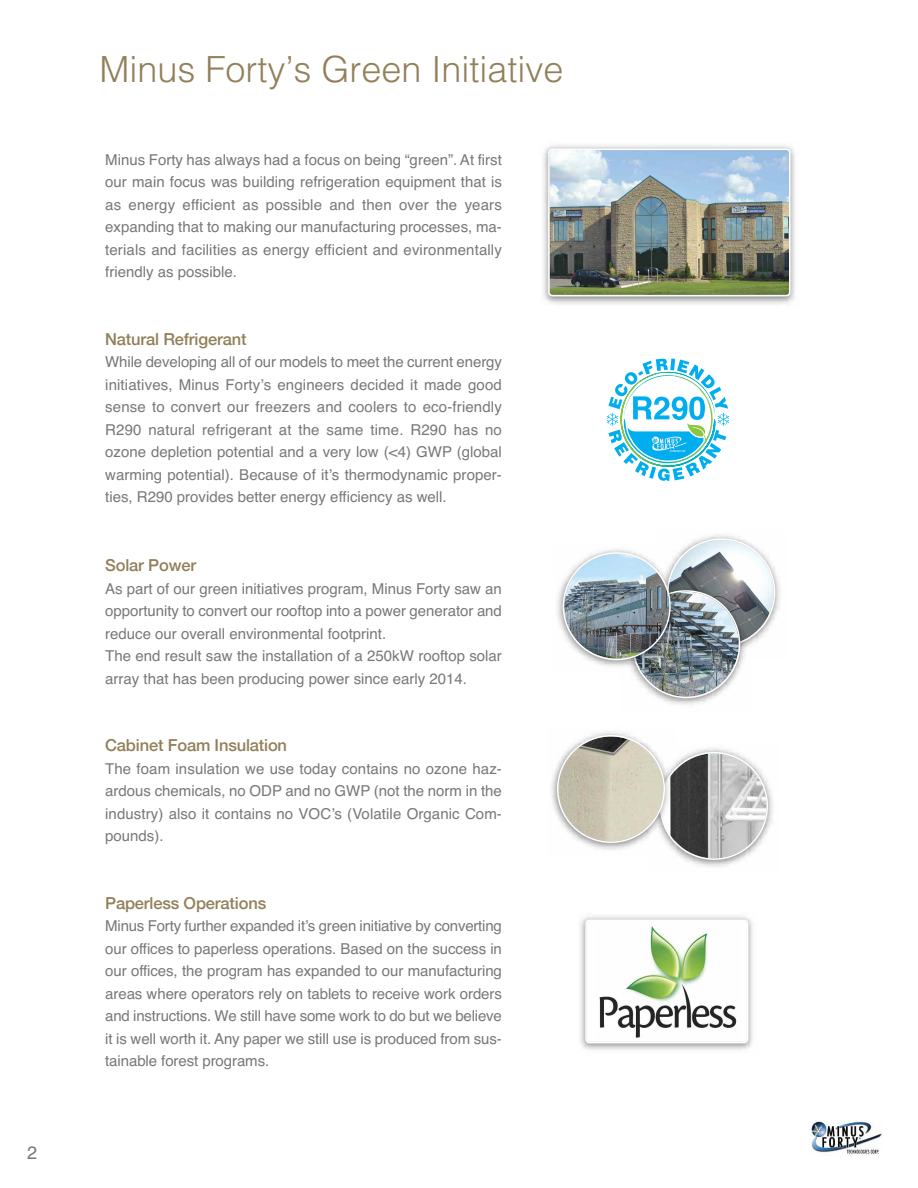
<style>
.page{position:relative;width:918px;height:1188px;background:#fff}
.page>*{position:absolute;margin:0;border:0;box-sizing:border-box;transform-origin:0 0}
.t1{font:300 36px "Helvetica";color:#92805a}
.t2{font:18px "Helvetica";color:#76787b}
.t3{font:500 16.5px "Helvetica Neue";letter-spacing:-.01em;color:#92805a}
.t4{font:15px/22.5px "Helvetica";color:#76787b;text-align:justify}
</style>
<div class="page">
<svg style="left:606px;top:358px;width:124px;height:123px"></svg>
<img style="left:704px;top:535px;width:76px;height:80px">
<img style="left:685px;top:786px;width:88px;height:81px">
<img style="left:543px;top:145px;width:252px;height:160px">
<img style="left:548px;top:149px;width:242px;height:147px">
<img style="left:580px;top:916px;width:173px;height:134px">
<svg style="left:585px;top:920px;width:163px;height:123px"></svg>
<img style="left:557px;top:583px;width:6px;height:48px">
<img style="left:563px;top:538px;width:212px;height:160px">
<img style="left:811px;top:1121px;width:71px;height:33px">
<img style="left:551px;top:731px;width:77px;height:84px">
<svg style="left:557px;top:735px;width:211px;height:125px"></svg>
<p class="t2" style="left:27px;top:1142px;width:12px">2</p>
<h1 class="t1" style="left:99px;top:38px;width:466px">Minus Forty’s Green Initiative</h1>
<p class="t4" style="left:105px;top:149px;width:398px">Minus Forty has always had a focus on being “green”. At first our main focus was building refrigeration equipment that is as energy efficient as possible and then over the years expanding that to making our manufacturing processes, ma&shy;terials and facilities as energy efficient and evironmentally friendly as possible.</p>
<p class="t3" style="left:105px;top:329px;width:143px">Natural Refrigerant</p>
<p class="t4" style="left:105px;top:351px;width:398px">While developing all of our models to meet the current energy initiatives, Minus Forty’s engineers decided it made good sense to convert our freezers and coolers to eco-friendly R290 natural refrigerant at the same time. R290 has no ozone depletion potential and a very low (&lt;4) GWP (global warming potential). Because of it’s thermodynamic proper&shy;ties, R290 provides better energy efficiency as well.</p>
<p class="t3" style="left:105px;top:555px;width:92px">Solar Power</p>
<p class="t4" style="left:105px;top:578px;width:398px;text-align:left">As part of our green initiatives program, Minus Forty saw an opportunity to convert our rooftop into a power generator and reduce our overall environmental footprint.<br>The end result saw the installation of a 250kW rooftop solar array that has been producing power since early 2014.</p>
<p class="t3" style="left:105px;top:735px;width:183px">Cabinet Foam Insulation</p>
<p class="t4" style="left:105px;top:758px;width:398px">The foam insulation we use today contains no ozone haz&shy;ardous chemicals, no ODP and no GWP (not the norm in the industry) also it contains no VOC’s (Volatile Organic Com&shy;pounds).</p>
<p class="t3" style="left:105px;top:893px;width:163px">Paperless Operations</p>
<p class="t4" style="left:105px;top:915px;width:398px">Minus Forty further expanded it’s green initiative by converting our offices to paperless operations. Based on the success in our offices, the program has expanded to our manufacturing areas where operators rely on tablets to receive work orders and instructions. We still have some work to do but we believe it is well worth it. Any paper we still use is produced from sus&shy;tainable forest programs.</p>
</div>
